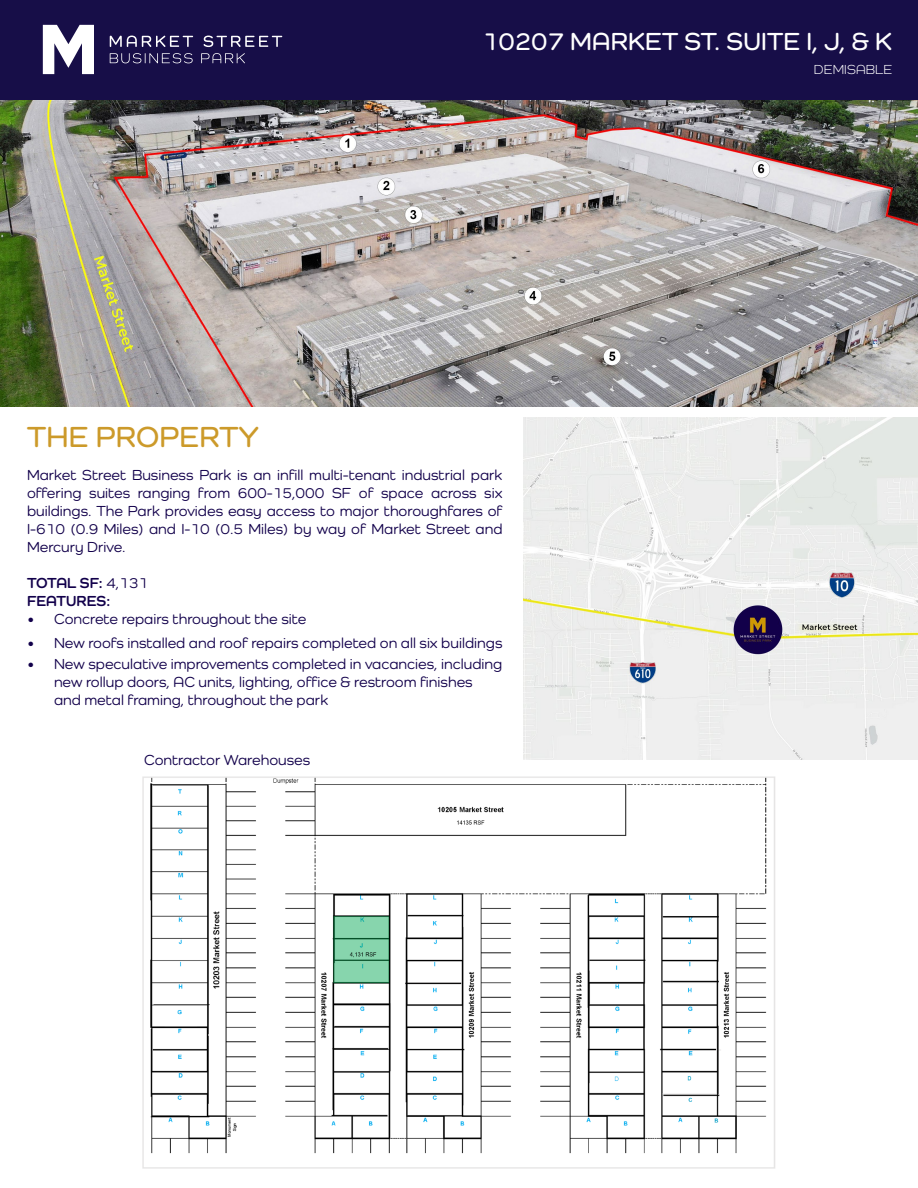
<style>
.page{position:relative;width:918px;height:1188px;background:#fff}
.page>*{position:absolute;margin:0;border:0;box-sizing:border-box;transform-origin:0 0}
.t1{font:600 30px "Como";letter-spacing:.01em;color:#cc9a2a}
.t2{font:600 25.5px "Como";letter-spacing:.01em;color:#fff}
.t3{font:500 15px/18px "Como";color:#12004b;text-align:justify}
.t4{font:700 15px "Como";color:#12004b}
.t5{font:13.5px "Como";letter-spacing:.01em;color:#fff}
.s1{font-weight:500}
</style>
<div class="page">
<div style="left:0;top:0;width:918px;height:101px;background:#170e48"></div>
<img style="left:142px;top:776px;width:633px;height:393px">
<svg style="left:43px;top:25px;width:261px;height:76px"></svg>
<img style="left:524px;top:418px;width:394px;height:342px">
<img style="left:0;top:101px;width:918px;height:306px">
<p class="t1" style="left:27px;top:419px;width:233px">THE PROPERTY</p>
<p class="t2" style="left:482px;top:25px;width:412px">10207 MARKET ST. SUITE I, J, &amp; K</p>
<p class="t5" style="left:814px;top:61px;width:80px">DEMISABLE</p>
<p class="t3" style="left:27px;top:465px;width:477px">Market Street Business Park is an infill multi-tenant industrial park offering suites ranging from 600-15,000 SF of space across six buildings. The Park provides easy access to major thoroughfares of I-610 (0.9 Miles) and I-10 (0.5 Miles) by way of Market Street and Mercury Drive.</p>
<p class="t4" style="left:27px;top:573px;width:123px">TOTAL SF: <span class="s1">4,131</span></p>
<p class="t4" style="left:27px;top:591px;width:85px">FEATURES:</p>
<p class="t3" style="left:27px;top:609px;width:281px">• Concrete repairs throughout the site</p>
<p class="t3" style="left:27px;top:633px;width:477px">• New roofs installed and roof repairs completed on all six buildings</p>
<p class="t3" style="left:54px;top:654px;width:450px;text-align:left;text-indent:-27px">• New speculative improvements completed in vacancies, including new rollup doors, AC units, lighting, office &amp; restroom finishes and metal framing, throughout the park</p>
<p class="t3" style="left:144px;top:750px;width:168px">Contractor Warehouses</p>
</div>
